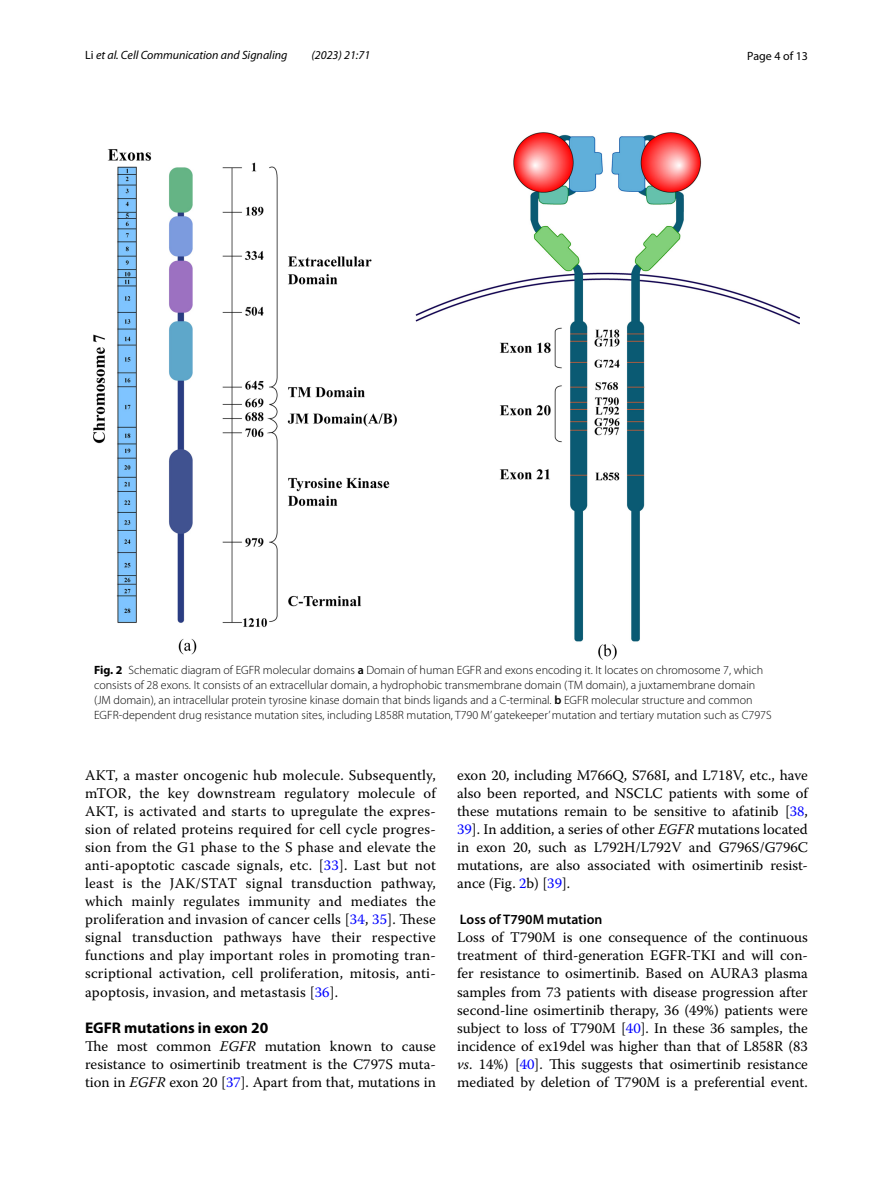
<style>
.page{position:relative;width:893px;height:1187px;background:#fff}
.page>*{position:absolute;margin:0;border:0;box-sizing:border-box;transform-origin:0 0}
.t1{font:700 15.45px "Myriad Pro";color:#000}
.t2{font:14.7px/18px "Warnock Pro";color:#000;text-align:justify}
.t3{font:600 13.8px "Myriad Pro";color:#000}
.t4{font:300 12px/15px "Myriad Pro";color:#000}
.t5{font:italic 12px "Myriad Pro";color:#000}
.t6{font:12px "Myriad Pro";color:#000}
.s1{font-style:normal}
.s2{font-weight:700}
.s3{font-weight:600}
.s4{color:#00f}
.s5{font-style:italic}
</style>
<div class="page">
<img style="left:94px;top:133px;width:705px;height:526px">
<p class="t5" style="left:85px;top:48px;width:204px"><span class="s1">Li</span> et al. Cell Communication and Signaling</p>
<p class="t5" style="left:312px;top:48px;width:60px">(2023) 21:71</p>
<p class="t6" style="left:747px;top:48px;width:62px">Page 4 of 13</p>
<p class="t4" style="left:94px;top:663px;width:679px"><span class="s2">Fig. 2</span> Schematic diagram of EGFR molecular domains <span class="s3">a</span> Domain of human EGFR and exons encoding it. It locates on chromosome 7, which consists of 28 exons. It consists of an extracellular domain, a hydrophobic transmembrane domain (TM domain), a juxtamembrane domain (JM domain), an intracellular protein tyrosine kinase domain that binds ligands and a C-terminal. <span class="s3">b</span> EGFR molecular structure and common EGFR-dependent drug resistance mutation sites, including L858R mutation, T790 M’ gatekeeper’ mutation and tertiary mutation such as C797S</p>
<p class="t2" style="left:85px;top:766px;width:352px">AKT, a master oncogenic hub molecule. Subsequently, mTOR, the key downstream regulatory molecule of AKT, is activated and starts to upregulate the expres&shy;sion of related proteins required for cell cycle progres&shy;sion from the G1 phase to the S phase and elevate the anti-apoptotic cascade signals, etc. [<span class="s4">33</span>]. Last but not least is the JAK/STAT signal transduction pathway, which mainly regulates immunity and mediates the proliferation and invasion of cancer cells [<span class="s4">34</span>, <span class="s4">35</span>]. These signal transduction pathways have their respective functions and play important roles in promoting tran&shy;scriptional activation, cell proliferation, mitosis, anti&shy;apoptosis, invasion, and metastasis [<span class="s4">36</span>].</p>
<p class="t1" style="left:85px;top:1017px;width:185px">EGFR mutations in exon 20</p>
<p class="t2" style="left:85px;top:1036px;width:352px">The most common <span class="s5">EGFR</span> mutation known to cause resistance to osimertinib treatment is the C797S muta&shy;tion in <span class="s5">EGFR</span> exon 20 [<span class="s4">37</span>]. Apart from that, mutations in</p>
<p class="t2" style="left:457px;top:766px;width:352px">exon 20, including M766Q, S768I, and L718V, etc., have also been reported, and NSCLC patients with some of these mutations remain to be sensitive to afatinib [<span class="s4">38</span>, <span class="s4">39</span>]. In addition, a series of other <span class="s5">EGFR</span> mutations located in exon 20, such as L792H/L792V and G796S/G796C mutations, are also associated with osimertinib resist&shy;ance (Fig. <span class="s4">2</span>b) [<span class="s4">39</span>].</p>
<p class="t3" style="left:460px;top:911px;width:144px">Loss of T790M mutation</p>
<p class="t2" style="left:457px;top:928px;width:352px">Loss of T790M is one consequence of the continuous treatment of third-generation EGFR-TKI and will con&shy;fer resistance to osimertinib. Based on AURA3 plasma samples from 73 patients with disease progression after second-line osimertinib therapy, 36 (49%) patients were subject to loss of T790M [<span class="s4">40</span>]. In these 36 samples, the incidence of ex19del was higher than that of L858R (83 <span class="s5">vs</span>. 14%) [<span class="s4">40</span>]. This suggests that osimertinib resistance mediated by deletion of T790M is a preferential event.</p>
</div>
